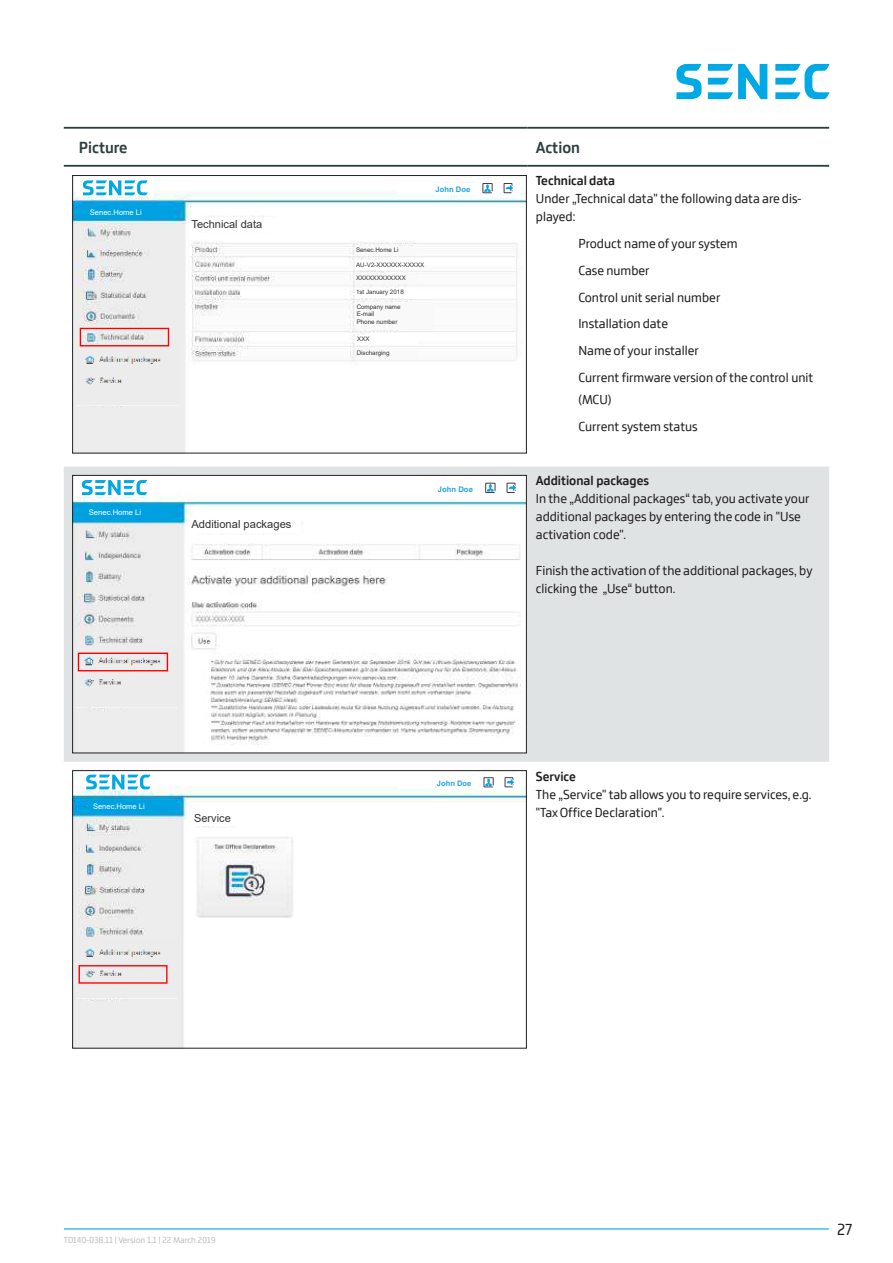
<style>
.page{position:relative;width:893px;height:1263px;background:#fff}
.page>*{position:absolute;margin:0;border:0;box-sizing:border-box;transform-origin:0 0}
.t1{font:700 16.65px "Bronkoh";color:#2d3f41}
.t2{font:16.5px "Bronkoh";color:#231f20}
.t3{font:13.5px/26.7px "Bronkoh";color:#231f20}
.t4{font:700 13.5px "Bronkoh";color:#231f20}
.t5{font:11.1px "Arial";color:#333}
.t6{font:10.95px "Arial";color:#333}
.t7{font:9px "Bronkoh";letter-spacing:-.005em;color:#bcbdc0}
.t8{font:7.65px "Arial";color:#fff}
.t9{font:700 7.65px "Arial";color:#23a2dc}
.t10{font:7.5px "Arial";color:#fff}
.t11{font:700 7.5px "Arial";color:#23a2dc}
.t12{font:6.15px/7.5px "Arial";color:#333}
</style>
<div class="page">
<hr style="left:64px;top:1228px;width:765px;height:1px;background:#00a8e4">
<svg style="left:676px;top:64px;width:154px;height:35px"></svg>
<div style="left:64px;top:466px;width:765px;height:296px;background:#e0e3e4"></div>
<hr style="left:64px;top:127px;width:463px;height:2px;background:#2d3f41">
<hr style="left:64px;top:165px;width:463px;height:2px;background:#2d3f41">
<hr style="left:527px;top:127px;width:302px;height:2px;background:#2d3f41">
<hr style="left:527px;top:165px;width:302px;height:2px;background:#2d3f41">
<img style="left:74px;top:177px;width:451px;height:274px">
<div style="left:475px;top:180px;width:45px;height:16px;background:#fff"></div>
<div style="left:397px;top:183px;width:79px;height:12px;background:#fff"></div>
<svg style="left:482px;top:183px;width:11px;height:10px"></svg>
<svg style="left:504px;top:183px;width:9px;height:10px"></svg>
<div style="left:189px;top:217px;width:111px;height:15px;background:#fff"></div>
<div style="left:85px;top:206px;width:88px;height:13px;background:#00a1e0"></div>
<div style="left:75px;top:176px;width:77px;height:21px;background:#fff"></div>
<svg style="left:83px;top:180px;width:65px;height:15px"></svg>
<img style="left:77px;top:345px;width:101px;height:60px">
<div style="left:80px;top:328px;width:89px;height:18px;border:1px solid #f00"></div>
<div style="left:355px;top:246px;width:62px;height:10px;background:#f9f9f9"></div>
<div style="left:355px;top:288px;width:62px;height:10px;background:#fff"></div>
<div style="left:355px;top:260px;width:62px;height:10px;background:#fff"></div>
<div style="left:355px;top:274px;width:62px;height:10px;background:#f9f9f9"></div>
<div style="left:356px;top:302px;width:78px;height:28px;background:#f9f9f9"></div>
<div style="left:355px;top:335px;width:61px;height:10px;background:#fff"></div>
<div style="left:356px;top:349px;width:61px;height:10px;background:#f9f9f9"></div>
<div style="left:72px;top:175px;width:455px;height:278px;border:1px solid #231f20"></div>
<img style="left:74px;top:477px;width:451px;height:274px">
<div style="left:478px;top:480px;width:45px;height:16px;background:#fff"></div>
<div style="left:399px;top:483px;width:79px;height:12px;background:#fff"></div>
<svg style="left:485px;top:483px;width:11px;height:10px"></svg>
<svg style="left:507px;top:483px;width:9px;height:10px"></svg>
<div style="left:189px;top:517px;width:112px;height:15px;background:#fff"></div>
<div style="left:84px;top:506px;width:89px;height:13px;background:#00a1e0"></div>
<div style="left:74px;top:476px;width:78px;height:21px;background:#fff"></div>
<svg style="left:82px;top:480px;width:65px;height:15px"></svg>
<img style="left:76px;top:646px;width:102px;height:61px">
<div style="left:78px;top:653px;width:90px;height:18px;border:1px solid #f00"></div>
<div style="left:72px;top:475px;width:455px;height:278px;border:1px solid #231f20"></div>
<img style="left:74px;top:772px;width:451px;height:274px">
<div style="left:476px;top:774px;width:45px;height:16px;background:#fff"></div>
<div style="left:399px;top:777px;width:78px;height:12px;background:#fff"></div>
<svg style="left:483px;top:777px;width:11px;height:10px"></svg>
<svg style="left:505px;top:777px;width:9px;height:10px"></svg>
<div style="left:192px;top:811px;width:110px;height:15px;background:#fff"></div>
<div style="left:88px;top:800px;width:88px;height:13px;background:#00a1e0"></div>
<svg style="left:78px;top:772px;width:77px;height:19px"></svg>
<svg style="left:86px;top:775px;width:65px;height:14px"></svg>
<img style="left:77px;top:938px;width:100px;height:60px">
<div style="left:79px;top:965px;width:89px;height:19px;border:1px solid #f00"></div>
<div style="left:300px;top:830px;width:115px;height:108px;background:#fff"></div>
<div style="left:72px;top:770px;width:455px;height:278px;border:1px solid #231f20"></div>
<p class="t1" style="left:79px;top:141px;width:50px">Picture</p>
<p class="t1" style="left:536px;top:141px;width:46px">Action</p>
<p class="t9" style="left:436px;top:185px;width:36px">John Doe</p>
<p class="t5" style="left:192px;top:220px;width:72px">Technical data</p>
<p class="t4" style="left:536px;top:176px;width:81px">Technical data</p>
<p class="t3" style="left:536px;top:191px;width:267px;line-height:18px">Under „Technical data" the following data are dis&shy;played:</p>
<p class="t3" style="left:578px;top:231px;width:236px">Product name of your system<br>Case number<br>Control unit serial number<br>Installation date<br>Name of your installer<br>Current ¹rmware version of the control unit</p>
<p class="t3" style="left:578px;top:387px;width:121px">(MCU)<br>Current system status</p>
<p class="t8" style="left:90px;top:209px;width:54px">Senec.Home Li</p>
<p class="t12" style="left:356px;top:247px;width:44px">Senec.Home Li</p>
<p class="t12" style="left:356px;top:289px;width:49px">1st January 2018</p>
<p class="t12" style="left:356px;top:261px;width:70px">AU-V2-XXXXXX-XXXXX</p>
<p class="t12" style="left:356px;top:275px;width:51px">XXXXXXXXXXXX</p>
<p class="t12" style="left:357px;top:303px;width:45px">Company name<br>E-mail<br>Phone number</p>
<p class="t12" style="left:357px;top:336px;width:14px">XXX</p>
<p class="t12" style="left:357px;top:350px;width:34px">Discharging</p>
<p class="t8" style="left:89px;top:509px;width:54px">Senec.Home Li</p>
<p class="t5" style="left:191px;top:520px;width:102px">Additional packages</p>
<p class="t10" style="left:93px;top:803px;width:53px">Senec.Home Li</p>
<p class="t6" style="left:194px;top:814px;width:38px">Service</p>
<p class="t9" style="left:438px;top:484px;width:37px">John Doe</p>
<p class="t4" style="left:536px;top:476px;width:115px">Additional packages</p>
<p class="t3" style="left:536px;top:490px;width:275px;line-height:18px">In the „Additional packages“ tab, you activate your additional packages by entering the code in "Use activation code".</p>
<p class="t3" style="left:536px;top:562px;width:278px;line-height:18px">Finish the activation of the additional packages, by clicking the „Use“ button.</p>
<p class="t11" style="left:437px;top:779px;width:36px">John Doe</p>
<p class="t4" style="left:536px;top:771px;width:41px">Service</p>
<p class="t3" style="left:536px;top:785px;width:277px;line-height:18px">The „Service" tab allows you to require services, e.g. "Tax Of¹ce Declaration".</p>
<p class="t7" style="left:64px;top:1236px;width:154px">TD140-038.11 | Version 1.1 | 22 March 2019</p>
<p class="t2" style="left:837px;top:1222px;width:17px">27</p>
</div>
